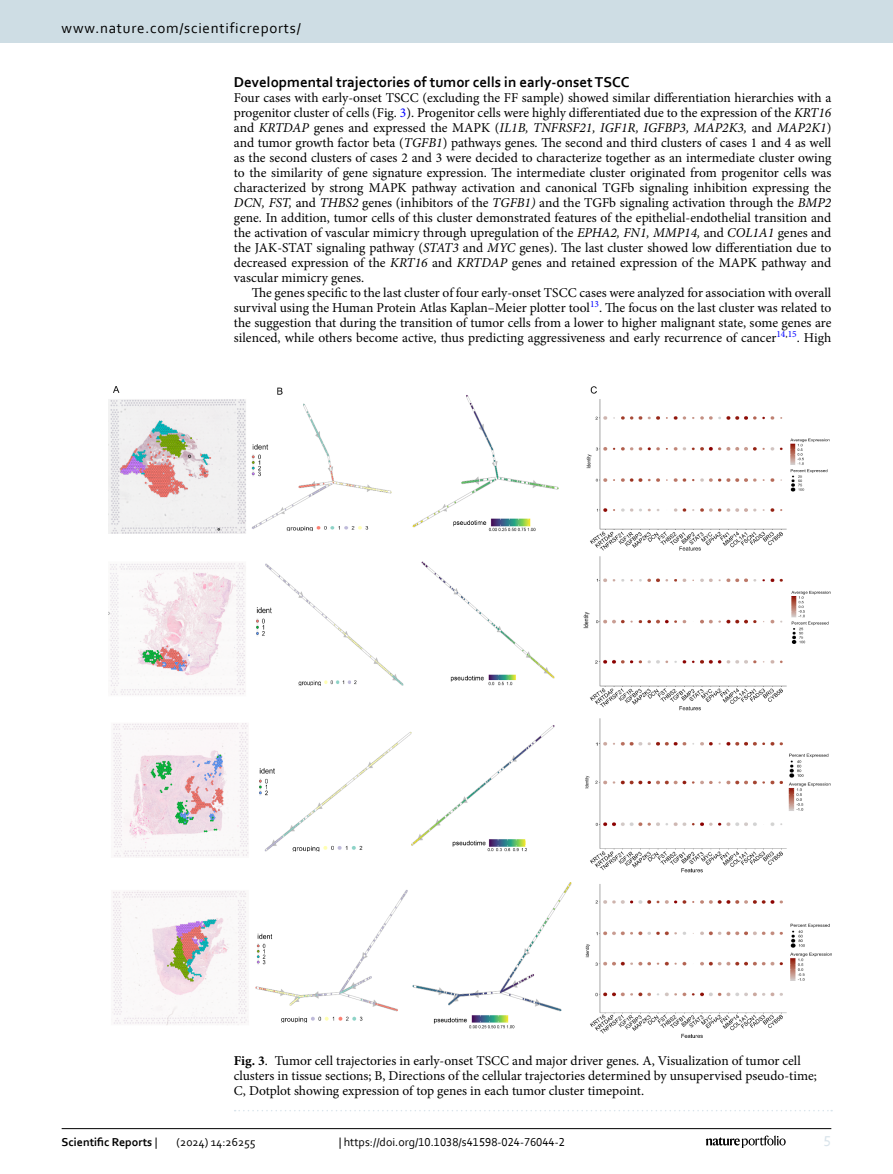
<style>
.page{position:relative;width:893px;height:1174px;background:#fff}
.page>*{position:absolute;margin:0;border:0;box-sizing:border-box;transform-origin:0 0}
.Head_2{font:700 15px "Corbel";color:#000}
.t1{font:15px "Corbel";letter-spacing:.05em;color:#000}
.t2{font:15px "Corbel";color:#d9e4eb}
.Body_Text{font:13.5px/15px "Minion Pro";color:#000;text-align:justify}
.Body_Text_Indent{font:13.5px/15px "Minion Pro";color:#000;text-align:justify}
.Figure_Caption{font:13.5px/15px "Minion Pro";color:#000}
.t3{font:12px "Corbel";color:#000}
.t4{font:700 12px "Corbel";color:#000}
.s1{color:#00f}
.s2{font-style:italic}
.s3{font-weight:700}
.s4{font-weight:400}
</style>
<div class="page">
<img style="left:108px;top:387px;width:723px;height:650px">
<svg style="left:235px;top:1110px;width:597px;height:1px"></svg>
<hr style="left:62px;top:1128px;width:769px;height:1px;background:#000">
<svg style="left:706px;top:1135px;width:80px;height:12px"></svg>
<div style="left:0;top:0;width:893px;height:43px;background:#cedde4"></div>
<p class="t1" style="left:62px;top:18px;width:241px">www.nature.com/scientificreports/</p>
<p class="Head_2" style="left:234px;top:73px;width:397px">Developmental trajectories of tumor cells in early-onset TSCC</p>
<p class="Body_Text" style="left:234px;top:90px;width:599px">Four cases with early-onset TSCC (excluding the FF sample) showed similar differentiation hierarchies with a progenitor cluster of cells (Fig. <span class="s1">3</span>). Progenitor cells were highly differentiated due to the expression of the <span class="s2">KRT16 </span>and <span class="s2">KRTDAP</span> genes and expressed the MAPK (<span class="s2">IL1B, TNFRSF21, IGF1R, IGFBP3, MAP2K3,</span> and <span class="s2">MAP2K1</span>) and tumor growth factor beta (<span class="s2">TGFB1</span>) pathways genes. The second and third clusters of cases 1 and 4 as well as the second clusters of cases 2 and 3 were decided to characterize together as an intermediate cluster owing to the similarity of gene signature expression. The intermediate cluster originated from progenitor cells was characterized by strong MAPK pathway activation and canonical TGFb signaling inhibition expressing the <span class="s2">DCN, FST,</span> and <span class="s2">THBS2</span> genes (inhibitors of the <span class="s2">TGFB1)</span> and the TGFb signaling activation through the <span class="s2">BMP2 </span>gene. In addition, tumor cells of this cluster demonstrated features of the epithelial-endothelial transition and the activation of vascular mimicry through upregulation of the <span class="s2">EPHA2, FN1, MMP14,</span> and <span class="s2">COL1A1</span> genes and the JAK-STAT signaling pathway (<span class="s2">STAT3</span> and <span class="s2">MYC</span> genes). The last cluster showed low differentiation due to decreased expression of the <span class="s2">KRT16</span> and <span class="s2">KRTDAP</span> genes and retained expression of the MAPK pathway and vascular mimicry genes.</p>
<p class="Body_Text_Indent" style="left:234px;top:285px;width:599px;text-indent:18px">The genes specific to the last cluster of four early-onset TSCC cases were analyzed for association with overall survival using the Human Protein Atlas Kaplan–Meier plotter tool<sup>13</sup>. The focus on the last cluster was related to the suggestion that during the transition of tumor cells from a lower to higher malignant state, some genes are silenced, while others become active, thus predicting aggressiveness and early recurrence of cancer<sup>14</sup><sup>,</sup><sup>15</sup>. High</p>
<p class="Figure_Caption" style="left:234px;top:1053px;width:584px"><span class="s3">Fig. 3</span>. Tumor cell trajectories in early-onset TSCC and major driver genes. A, Visualization of tumor cell clusters in tissue sections; B, Directions of the cellular trajectories determined by unsupervised pseudo-time;<br>C, Dotplot showing expression of top genes in each tumor cluster timepoint.</p>
<p class="t4" style="left:62px;top:1134px;width:97px">Scientific Reports <span class="s4">|</span></p>
<p class="t3" style="left:177px;top:1134px;width:81px">(2024) 14:26255</p>
<p class="t3" style="left:339px;top:1134px;width:228px">| https://doi.org/10.1038/s41598-024-76044-2</p>
<p class="t2" style="left:824px;top:1132px;width:9px">5</p>
</div>
